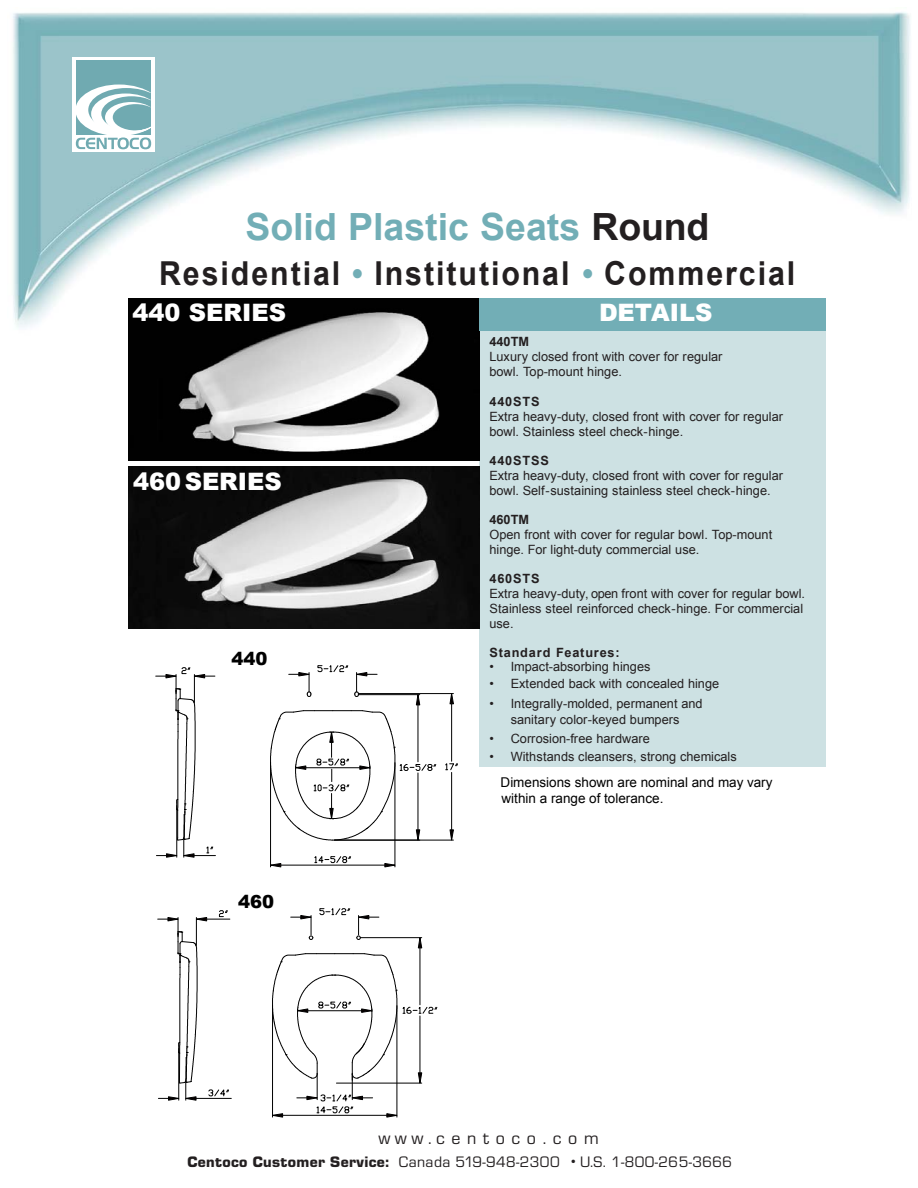
<style>
.page{position:relative;width:918px;height:1188px;background:#fff}
.page>*{position:absolute;margin:0;border:0;box-sizing:border-box;transform-origin:0 0}
.t1{font:700 37.5px "Arial";color:#72aeb6}
.t2{font:700 33px "Arial";letter-spacing:.065em;color:#231f20;scale:.92 1}
.t3{font:900 24px "Arial";color:#fff}
.t4{font:18px "Eurostile EF";letter-spacing:.37em;color:#231f20}
.t5{font:900 18px "Arial";color:#000}
.t6{font:15.75px "Eurostile EF";letter-spacing:.025em;color:#231f20}
.t7{font:13.5px/15.9px "Arial";color:#000}
.t8{font:12.75px/15px "Arial";color:#231f20}
.t9{font:700 12.75px "Arial";letter-spacing:.065em;color:#231f20}
.s1{color:#231f20}
.s2{color:#72aeb6}
.s3{font-weight:900}
.s4{font-family:"Helvetica"}
</style>
<div class="page">
<img style="left:13px;top:12px;width:897px;height:316px">
<div style="left:72px;top:57px;width:83px;height:94px;background:#fff"></div>
<div style="left:76px;top:60px;width:75px;height:75px;background:#70aab1"></div>
<svg style="left:75px;top:85px;width:77px;height:64px"></svg>
<div style="left:479px;top:314px;width:347px;height:453px;background:#cde1e3"></div>
<img style="left:128px;top:298px;width:351px;height:162px">
<img style="left:128px;top:467px;width:351px;height:162px">
<div style="left:479px;top:298px;width:347px;height:32px;background:#72aeb6"></div>
<hr style="left:358px;top:693px;width:95px;height:1px;background:#000">
<hr style="left:334px;top:840px;width:119px;height:1px;background:#000">
<hr style="left:451px;top:704px;width:1px;height:57px;background:#000">
<svg style="left:450px;top:693px;width:4px;height:11px"></svg>
<hr style="left:451px;top:772px;width:1px;height:58px;background:#000">
<svg style="left:450px;top:830px;width:4px;height:10px"></svg>
<svg style="left:445px;top:763px;width:13px;height:8px"></svg>
<hr style="left:394px;top:763px;width:1px;height:104px;background:#000">
<hr style="left:270px;top:762px;width:1px;height:105px;background:#000">
<hr style="left:281px;top:865px;width:104px;height:1px;background:#000">
<svg style="left:385px;top:863px;width:10px;height:4px"></svg>
<svg style="left:270px;top:863px;width:11px;height:4px"></svg>
<svg style="left:314px;top:856px;width:37px;height:8px"></svg>
<svg style="left:156px;top:667px;width:59px;height:190px"></svg>
<svg style="left:270px;top:665px;width:167px;height:176px"></svg>
<hr style="left:196px;top:1098px;width:35px;height:1px;background:#000">
<svg style="left:158px;top:910px;width:72px;height:190px"></svg>
<svg style="left:272px;top:908px;width:166px;height:209px"></svg>
<h1 class="t1" style="left:245px;top:208px;width:465px">Solid Plastic Seats <span class="s1">Round</span></h1>
<h2 class="t2" style="left:159px;top:257px;width:693px">Residential <span class="s2">•</span> Institutional <span class="s2">•</span> Commercial</h2>
<h3 class="t3" style="left:132px;top:301px;width:155px">440 SERIES</h3>
<h3 class="t3" style="left:599px;top:301px;width:115px">DETAILS</h3>
<h3 class="t3" style="left:133px;top:470px;width:150px">460 SERIES</h3>
<h3 class="t5" style="left:232px;top:650px;width:37px">440</h3>
<h3 class="t5" style="left:238px;top:893px;width:37px">460</h3>
<p class="t9" style="left:489px;top:336px;width:41px">440TM</p>
<p class="t8" style="left:489px;top:350px;width:235px">Luxury closed front with cover for regular bowl. Top-mount hinge.</p>
<p class="t9" style="left:489px;top:395px;width:52px">440STS</p>
<p class="t8" style="left:489px;top:409px;width:295px">Extra heavy-duty, closed front with cover for regular bowl. Stainless steel check-hinge.</p>
<p class="t9" style="left:489px;top:454px;width:61px">440STSS</p>
<p class="t8" style="left:489px;top:468px;width:295px">Extra heavy-duty, closed front with cover for regular bowl. Self-sustaining stainless steel check-hinge.</p>
<p class="t9" style="left:489px;top:513px;width:41px">460TM</p>
<p class="t8" style="left:489px;top:527px;width:284px">Open front with cover for regular bowl. Top-mount hinge. For light-duty commercial use.</p>
<p class="t9" style="left:489px;top:572px;width:52px">460STS</p>
<p class="t8" style="left:489px;top:586px;width:317px">Extra heavy-duty, open front with cover for regular bowl.<br>Stainless steel reinforced check-hinge. For commercial use.</p>
<p class="t9" style="left:489px;top:646px;width:132px">Standard Features:</p>
<p class="t8" style="left:489px;top:660px;width:162px">• Impact-absorbing hinges</p>
<p class="t8" style="left:489px;top:677px;width:231px">• Extended back with concealed hinge</p>
<p class="t8" style="left:489px;top:695px;width:215px;line-height:16.5px;text-align:center">• Integrally-molded, permanent and sanitary color-keyed bumpers</p>
<p class="t8" style="left:489px;top:731px;width:162px">• Corrosion-free hardware</p>
<p class="t8" style="left:489px;top:750px;width:249px">• Withstands cleansers, strong chemicals</p>
<p class="t7" style="left:501px;top:775px;width:273px">Dimensions shown are nominal and may vary within a range of tolerance.</p>
<h3 class="t4" style="left:378px;top:1132px;width:222px">www.centoco.com</h3>
<p class="t6" style="left:187px;top:1156px;width:546px"><span class="s3">Centoco Customer Service:</span> Canada 519-948-2300 <span class="s4">•</span> U.S. 1-800-265-3666</p>
</div>
